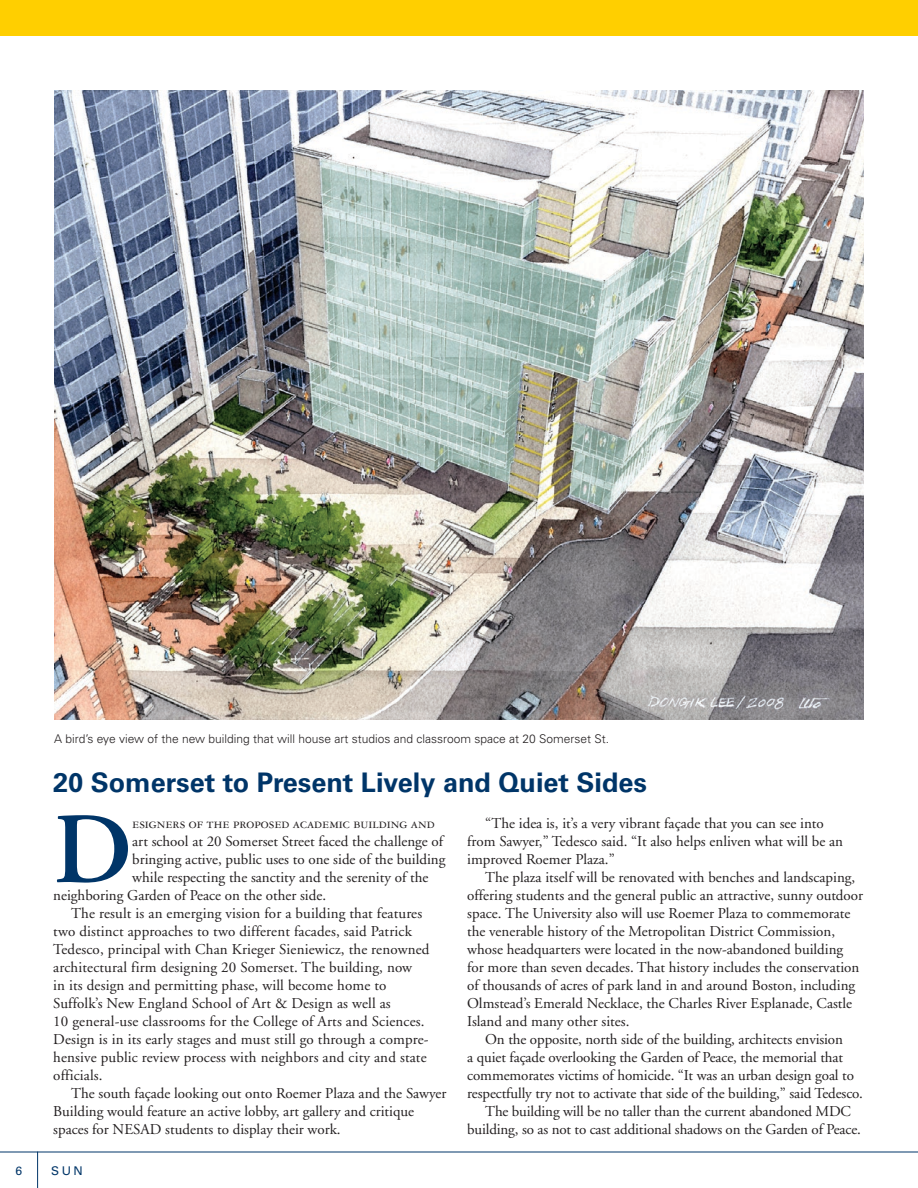
<style>
.page{position:relative;width:918px;height:1188px;background:#fff}
.page>*{position:absolute;margin:0;border:0;box-sizing:border-box;transform-origin:0 0}
.t1{font:600 100.8px "Adobe Garamond";color:#003568}
.t2{font:700 27px "Univers LT Std";color:#003568}
.t3{font:15px/18px "Adobe Garamond";color:#231f20}
.t4{font:14.25px "Garamond Three SC";color:#231f20}
.t5{font:300 12px "Univers LT Std";color:#231f20}
.t6{font:12px "Univers LT Std";color:#003568}
</style>
<div class="page">
<hr style="left:37px;top:1152px;width:1px;height:36px;background:#003568">
<hr style="left:0;top:1152px;width:918px;height:1px;background:#003568">
<div style="left:0;top:0;width:918px;height:36px;background:#ffcf00"></div>
<img style="left:54px;top:90px;width:810px;height:630px">
<p class="t5" style="left:54px;top:731px;width:557px">A bird’s eye view of the new building that will house art studios and classroom space at 20 Somerset St.</p>
<h2 class="t2" style="left:53px;top:767px;width:595px">20 Somerset to Present Lively and Quiet Sides</h2>
<h1 class="t1" style="left:53px;top:795px;width:80px">D</h1>
<p class="t4" style="left:132px;top:816px;width:304px">esigners of the proposed academic building and</p>
<p class="t3" style="left:132px;top:833px;width:313px">art school at 20 Somerset Street faced the challenge of</p>
<p class="t3" style="left:132px;top:851px;width:315px">bringing active, public uses to one side of the building</p>
<p class="t3" style="left:132px;top:869px;width:298px">while respecting the sanctity and the serenity of the</p>
<p class="t3" style="left:53px;top:887px;width:274px">neighboring Garden of Peace on the other side.</p>
<p class="t3" style="left:71px;top:905px;width:353px">The result is an emerging vision for a building that features</p>
<p class="t3" style="left:53px;top:923px;width:360px">two distinct approaches to two different facades, said Patrick</p>
<p class="t3" style="left:53px;top:941px;width:378px">Tedesco, principal with Chan Krieger Sieniewicz, the renowned</p>
<p class="t3" style="left:53px;top:959px;width:360px">architectural firm designing 20 Somerset. The building, now</p>
<p class="t3" style="left:53px;top:977px;width:335px">in its design and permitting phase, will become home to</p>
<p class="t3" style="left:53px;top:995px;width:339px">Suffolk’s New England School of Art &amp; Design as well as</p>
<p class="t3" style="left:53px;top:1013px;width:373px">10 general-use classrooms for the College of Arts and Sciences.</p>
<p class="t3" style="left:53px;top:1031px;width:377px">Design is in its early stages and must still go through a compre-</p>
<p class="t3" style="left:53px;top:1049px;width:375px">hensive public review process with neighbors and city and state</p>
<p class="t3" style="left:53px;top:1067px;width:51px">officials.</p>
<p class="t3" style="left:71px;top:1085px;width:377px">The south façade looking out onto Roemer Plaza and the Sawyer</p>
<p class="t3" style="left:53px;top:1103px;width:362px">Building would feature an active lobby, art gallery and critique</p>
<p class="t3" style="left:53px;top:1121px;width:289px">spaces for NESAD students to display their work.</p>
<p class="t6" style="left:16px;top:1164px;width:8px">6</p>
<p class="t6" style="left:51px;top:1164px;width:33px">SUN</p>
<p class="t3" style="left:467px;top:815px;width:377px;text-indent:18px">“The idea is, it’s a very vibrant façade that you can see into from Sawyer,” Tedesco said. “It also helps enliven what will be an improved Roemer Plaza.”</p>
<p class="t3" style="left:467px;top:869px;width:397px;text-indent:18px">The plaza itself will be renovated with benches and landscaping, offering students and the general public an attractive, sunny outdoor space. The University also will use Roemer Plaza to commemorate the venerable history of the Metropolitan District Commission, whose headquarters were located in the now-abandoned building for more than seven decades. That history includes the conservation of thousands of acres of park land in and around Boston, including Olmstead’s Emerald Necklace, the Charles River Esplanade, Castle Island and many other sites.</p>
<p class="t3" style="left:485px;top:1031px;width:359px">On the opposite, north side of the building, architects envision</p>
<p class="t3" style="left:467px;top:1049px;width:377px">a quiet façade overlooking the Garden of Peace, the memorial that</p>
<p class="t3" style="left:467px;top:1067px;width:388px">commemorates victims of homicide. “It was an urban design goal to</p>
<p class="t3" style="left:467px;top:1085px;width:397px">respectfully try not to activate that side of the building,” said Tedesco.</p>
<p class="t3" style="left:485px;top:1103px;width:367px">The building will be no taller than the current abandoned MDC</p>
<p class="t3" style="left:467px;top:1121px;width:395px">building, so as not to cast additional shadows on the Garden of Peace.</p>
</div>
